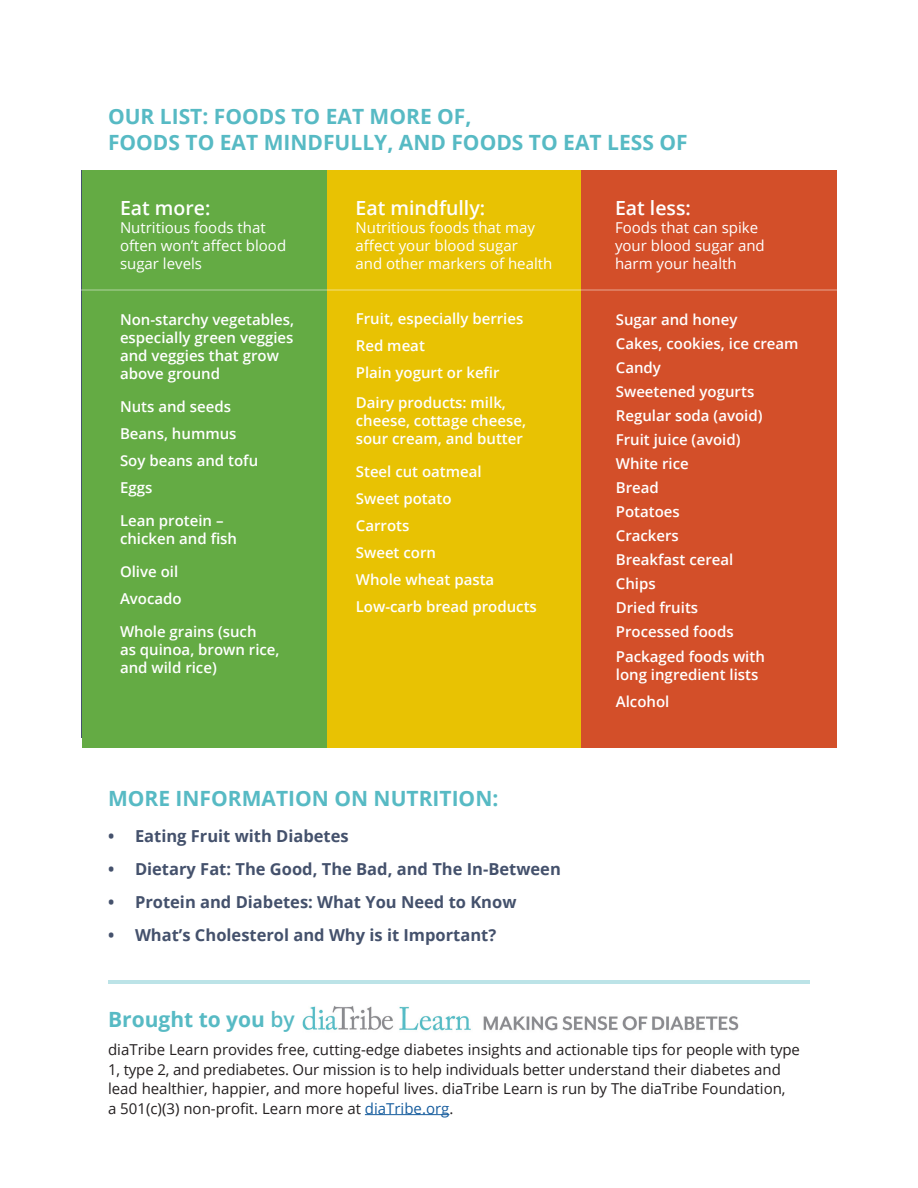
<style>
.page{position:relative;width:918px;height:1188px;background:#fff}
.page>*{position:absolute;margin:0;border:0;box-sizing:border-box;transform-origin:0 0}
.t1{font:700 21px "Open Sans";color:#57bac4}
.t2{font:600 19.5px "Open Sans";color:#fff}
.t3{font:700 16.5px "Open Sans";color:#44516c}
.t4{font:600 15px "Open Sans";color:#fff}
.t5{font:15px/19.5px "Open Sans";color:#231f20}
.t6{font:15px "Open Sans";color:#fff}
.s1{font-weight:600}
.s2{color:#175d9e}
</style>
<div class="page">
<div style="left:82px;top:171px;width:246px;height:577px;background:#64ab44"></div>
<div style="left:576px;top:171px;width:261px;height:577px;background:#d34f29"></div>
<div style="left:327px;top:171px;width:253px;height:577px;background:#e8c203"></div>
<hr style="left:81px;top:289px;width:755px;height:1px;background:#fff">
<hr style="left:365px;top:1114px;width:84px;height:1px;background:#175d9e">
<img style="left:302px;top:1006px;width:437px;height:25px">
<hr style="left:108px;top:981px;width:702px;height:3px;background:#57bac4">
<p class="t1" style="left:108px;top:102px;width:365px">OUR LIST: FOODS TO EAT MORE OF,</p>
<p class="t1" style="left:108px;top:127px;width:581px">FOODS TO EAT MINDFULLY, AND FOODS TO EAT LESS OF</p>
<p class="t2" style="left:120px;top:194px;width:92px">Eat more:</p>
<p class="t6" style="left:120px;top:217px;width:147px">Nutritious foods that</p>
<p class="t6" style="left:120px;top:235px;width:168px">often won’t affect blood</p>
<p class="t6" style="left:120px;top:253px;width:84px">sugar levels</p>
<p class="t4" style="left:120px;top:309px;width:176px">Non-starchy vegetables,</p>
<p class="t4" style="left:120px;top:327px;width:175px">especially green veggies</p>
<p class="t4" style="left:120px;top:345px;width:160px">and veggies that grow</p>
<p class="t4" style="left:120px;top:363px;width:102px">above ground</p>
<p class="t4" style="left:120px;top:396px;width:113px">Nuts and seeds</p>
<p class="t4" style="left:120px;top:423px;width:118px">Beans, hummus</p>
<p class="t4" style="left:120px;top:450px;width:140px">Soy beans and tofu</p>
<p class="t4" style="left:120px;top:477px;width:34px">Eggs</p>
<p class="t4" style="left:120px;top:510px;width:105px">Lean protein –</p>
<p class="t4" style="left:120px;top:528px;width:119px">chicken and fish</p>
<p class="t4" style="left:120px;top:561px;width:60px">Olive oil</p>
<p class="t4" style="left:120px;top:588px;width:63px">Avocado</p>
<p class="t4" style="left:120px;top:621px;width:138px">Whole grains (such</p>
<p class="t4" style="left:120px;top:639px;width:161px">as quinoa, brown rice,</p>
<p class="t4" style="left:120px;top:657px;width:98px">and wild rice)</p>
<p class="t2" style="left:356px;top:194px;width:131px">Eat mindfully:</p>
<p class="t6" style="left:356px;top:217px;width:181px">Nutritious foods that may</p>
<p class="t6" style="left:356px;top:235px;width:164px">affect your blood sugar</p>
<p class="t6" style="left:356px;top:253px;width:198px">and other markers of health</p>
<p class="t4" style="left:356px;top:309px;width:169px">Fruit, especially berries</p>
<p class="t4" style="left:356px;top:336px;width:71px">Red meat</p>
<p class="t4" style="left:356px;top:363px;width:145px">Plain yogurt or kefir</p>
<p class="t4" style="left:356px;top:393px;width:152px">Dairy products: milk,</p>
<p class="t4" style="left:356px;top:411px;width:172px">cheese, cottage cheese,</p>
<p class="t4" style="left:356px;top:429px;width:169px">sour cream, and butter</p>
<p class="t4" style="left:356px;top:462px;width:127px">Steel cut oatmeal</p>
<p class="t4" style="left:356px;top:489px;width:97px">Sweet potato</p>
<p class="t4" style="left:356px;top:516px;width:55px">Carrots</p>
<p class="t4" style="left:356px;top:543px;width:82px">Sweet corn</p>
<p class="t4" style="left:356px;top:570px;width:140px">Whole wheat pasta</p>
<p class="t4" style="left:356px;top:597px;width:183px">Low-carb bread products</p>
<p class="t1" style="left:108px;top:784px;width:392px">MORE INFORMATION ON NUTRITION:</p>
<p class="t3" style="left:108px;top:824px;width:242px">• Eating Fruit with Diabetes</p>
<p class="t3" style="left:108px;top:857px;width:454px">• Dietary Fat: The Good, The Bad, and The In-Between</p>
<p class="t3" style="left:108px;top:890px;width:410px">• Protein and Diabetes: What You Need to Know</p>
<p class="t3" style="left:108px;top:923px;width:390px">• What’s Cholesterol and Why is it Important?</p>
<p class="t2" style="left:615px;top:194px;width:77px">Eat less:</p>
<p class="t6" style="left:615px;top:217px;width:145px">Foods that can spike</p>
<p class="t6" style="left:615px;top:235px;width:151px">your blood sugar and</p>
<p class="t6" style="left:615px;top:253px;width:123px">harm your health</p>
<p class="t4" style="left:616px;top:309px;width:123px">Sugar and honey</p>
<p class="t4" style="left:616px;top:333px;width:184px">Cakes, cookies, ice cream</p>
<p class="t4" style="left:616px;top:357px;width:47px">Candy</p>
<p class="t4" style="left:616px;top:381px;width:140px">Sweetened yogurts</p>
<p class="t4" style="left:616px;top:405px;width:148px">Regular soda (avoid)</p>
<p class="t4" style="left:616px;top:429px;width:126px">Fruit juice (avoid)</p>
<p class="t4" style="left:616px;top:453px;width:75px">White rice</p>
<p class="t4" style="left:616px;top:477px;width:45px">Bread</p>
<p class="t4" style="left:616px;top:501px;width:65px">Potatoes</p>
<p class="t4" style="left:616px;top:525px;width:65px">Crackers</p>
<p class="t4" style="left:616px;top:549px;width:119px">Breakfast cereal</p>
<p class="t4" style="left:616px;top:573px;width:41px">Chips</p>
<p class="t4" style="left:616px;top:597px;width:84px">Dried fruits</p>
<p class="t4" style="left:616px;top:621px;width:119px">Processed foods</p>
<p class="t4" style="left:616px;top:646px;width:151px">Packaged foods with</p>
<p class="t4" style="left:616px;top:664px;width:144px">long ingredient lists</p>
<p class="t4" style="left:616px;top:691px;width:55px">Alcohol</p>
<p class="t1" style="left:108px;top:1004px;width:188px">Brought to you <span class="s1">by</span></p>
<p class="t5" style="left:108px;top:1039px;width:693px">diaTribe Learn provides free, cutting-edge diabetes insights and actionable tips for people with type<br>1, type 2, and prediabetes. Our mission is to help individuals better understand their diabetes and lead healthier, happier, and more hopeful lives. diaTribe Learn is run by The diaTribe Foundation,</p>
<p class="t5" style="left:108px;top:1098px;width:347px">a 501(c)(3) non-profit. Learn more at <span class="s2">diaTribe.org</span>.</p>
</div>
